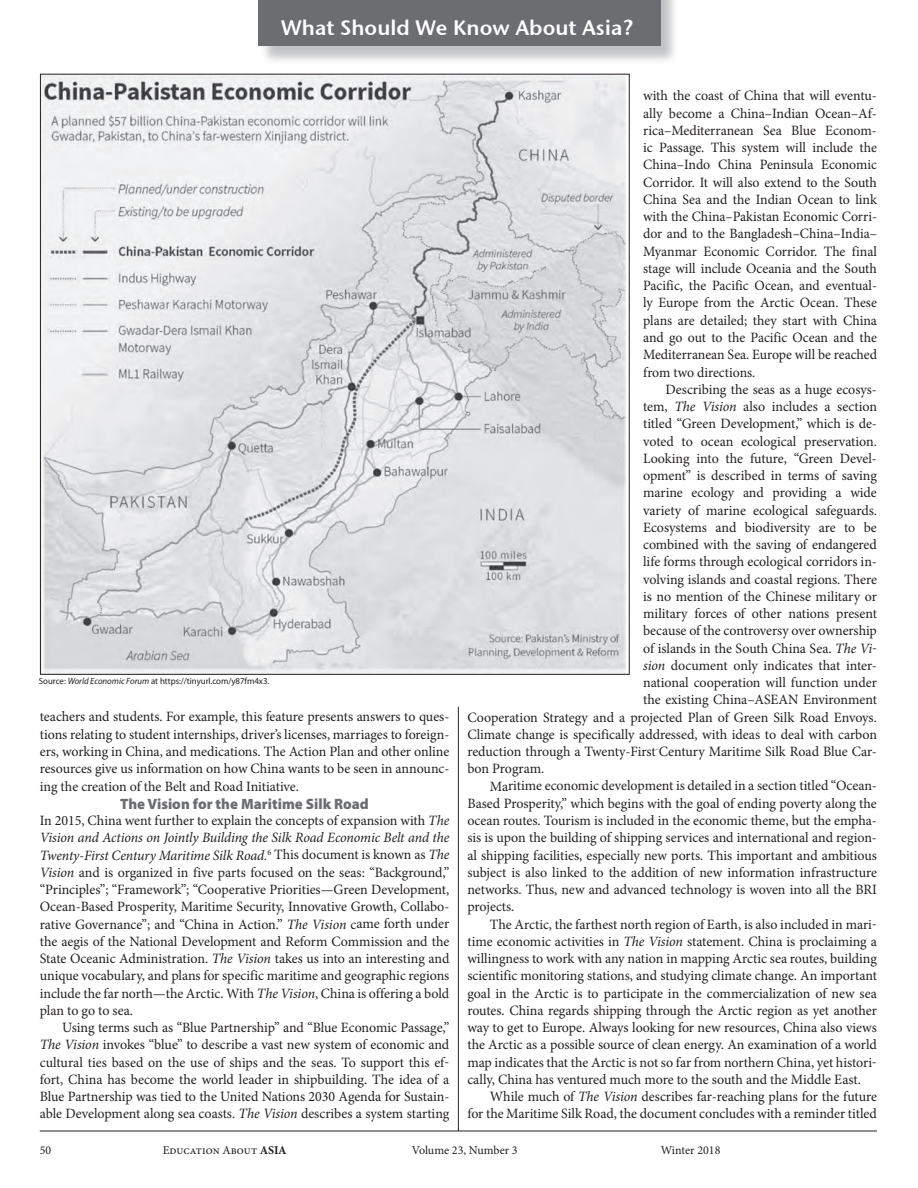
<style>
.page{position:relative;width:918px;height:1188px;background:#fff}
.page>*{position:absolute;margin:0;border:0;box-sizing:border-box;transform-origin:0 0}
.t1{font:21px "Stone Sans Sem ITCTT Semi";color:#fff}
.t2{font:900 15px "Myriad Pro";color:#6c6d70}
.t3{font:14.25px/17.2px "Minion Pro";color:#231f20;text-align:justify}
.t4{font:12px "Minion Pro";color:#231f20}
.t5{font:9px "Myriad Pro";color:#231f20}
.s1{font-style:italic}
.s2{font-weight:700}
</style>
<div class="page">
<hr style="left:40px;top:1131px;width:837px;height:1px;background:#231f20">
<div style="left:260px;top:0;width:419px;height:65px;background:#808285;opacity:.48"></div>
<div style="left:258px;top:0;width:402px;height:46px;background:#6c6d70"></div>
<hr style="left:458px;top:707px;width:1px;height:424px;background:#231f20">
<img style="left:42px;top:76px;width:583px;height:597px">
<h1 class="t1" style="left:281px;top:10px;width:354px">What Should We Know About Asia?</h1>
<p class="t5" style="left:39px;top:676px;width:232px">Source: <span class="s1">World Economic Forum</span> at https://tinyurl.com/y87fm4x3.</p>
<p class="t3" style="left:40px;top:708px;width:411px">teachers and students. For example, this feature presents answers to ques&shy;tions relating to student internships, driver’s licenses, marriages to foreign&shy;ers, working in China, and medications. The Action Plan and other online resources give us information on how China wants to be seen in announc&shy;ing the creation of the Belt and Road Initiative.</p>
<p class="t2" style="left:120px;top:794px;width:250px">The Vision for the Maritime Silk Road</p>
<p class="t3" style="left:40px;top:812px;width:411px">In 2015, China went further to explain the concepts of expansion with <span class="s1">The Vision and Actions on Jointly Building the Silk Road Economic Belt and the Twenty-First Century Maritime Silk Road.</span><sup>6</sup> This document is known as <span class="s1">The Vision</span> and is organized in five parts focused on the seas: “Background,” “Principles”; “Framework”; “Cooperative Priorities—Green Development, Ocean-Based Prosperity, Maritime Security, Innovative Growth, Collabo&shy;rative Governance”; and “China in Action.” <span class="s1">The Vision</span> came forth under the aegis of the National Development and Reform Commission and the State Oceanic Administration. <span class="s1">The Vision</span> takes us into an interesting and unique vocabulary, and plans for specific maritime and geographic regions include the far north—the Arctic. With <span class="s1">The Vision</span>, China is offering a bold plan to go to sea.</p>
<p class="t3" style="left:40px;top:1019px;width:411px;text-indent:22px">Using terms such as “Blue Partnership” and “Blue Economic Passage,” <span class="s1">The Vision</span> invokes “blue” to describe a vast new system of economic and cultural ties based on the use of ships and the seas. To support this ef&shy;fort, China has become the world leader in shipbuilding. The idea of a Blue Partnership was tied to the United Nations 2030 Agenda for Sustain&shy;able Development along sea coasts. <span class="s1">The Vision</span> describes a system starting</p>
<p class="t3" style="left:643px;top:87px;width:235px">with the coast of China that will eventu&shy;ally become a China–Indian Ocean–Af&shy;rica–Mediterranean Sea Blue Econom&shy;ic Passage. This system will include the China–Indo China Peninsula Economic Corridor. It will also extend to the South China Sea and the Indian Ocean to link with the China–Pakistan Economic Corri&shy;dor and to the Bangladesh–China–India– Myanmar Economic Corridor. The final stage will include Oceania and the South Pacific, the Pacific Ocean, and eventual&shy;ly Europe from the Arctic Ocean. These plans are detailed; they start with China and go out to the Pacific Ocean and the Mediterranean Sea. Europe will be reached from two directions.</p>
<p class="t3" style="left:666px;top:381px;width:213px">Describing the seas as a huge ecosys-</p>
<p class="t3" style="left:643px;top:398px;width:235px">tem, <span class="s1">The Vision</span> also includes a section</p>
<p class="t3" style="left:643px;top:415px;width:235px">titled “Green Development,” which is de-</p>
<p class="t3" style="left:643px;top:432px;width:235px">voted to ocean ecological preservation.</p>
<p class="t3" style="left:643px;top:450px;width:235px">Looking into the future, “Green Devel-</p>
<p class="t3" style="left:643px;top:467px;width:235px">opment” is described in terms of saving</p>
<p class="t3" style="left:643px;top:484px;width:235px">marine ecology and providing a wide</p>
<p class="t3" style="left:643px;top:501px;width:235px">variety of marine ecological safeguards.</p>
<p class="t3" style="left:643px;top:519px;width:235px">Ecosystems and biodiversity are to be</p>
<p class="t3" style="left:643px;top:536px;width:235px">combined with the saving of endangered</p>
<p class="t3" style="left:643px;top:553px;width:235px">life forms through ecological corridors in-</p>
<p class="t3" style="left:643px;top:570px;width:235px">volving islands and coastal regions. There</p>
<p class="t3" style="left:643px;top:588px;width:235px">is no mention of the Chinese military or</p>
<p class="t3" style="left:643px;top:605px;width:235px">military forces of other nations present</p>
<p class="t3" style="left:643px;top:622px;width:235px">because of the controversy over ownership</p>
<p class="t3" style="left:643px;top:639px;width:235px">of islands in the South China Sea. <span class="s1">The Vi-</span></p>
<p class="t3" style="left:643px;top:657px;width:235px"><span class="s1">sion</span> document only indicates that inter-</p>
<p class="t3" style="left:643px;top:674px;width:235px">national cooperation will function under</p>
<p class="t3" style="left:643px;top:691px;width:235px">the existing China–ASEAN Environment</p>
<p class="t3" style="left:467px;top:708px;width:411px">Cooperation Strategy and a projected Plan of Green Silk Road Envoys.</p>
<p class="t3" style="left:467px;top:726px;width:411px">Climate change is specifically addressed, with ideas to deal with carbon</p>
<p class="t3" style="left:467px;top:743px;width:411px">reduction through a Twenty-First<sup>-</sup>Century Maritime Silk Road Blue Car-</p>
<p class="t3" style="left:467px;top:760px;width:78px">bon Program.</p>
<p class="t3" style="left:490px;top:777px;width:389px">Maritime economic development is detailed in a section titled “Ocean-</p>
<p class="t3" style="left:467px;top:795px;width:411px">Based Prosperity,” which begins with the goal of ending poverty along the</p>
<p class="t3" style="left:467px;top:812px;width:411px">ocean routes. Tourism is included in the economic theme, but the empha-</p>
<p class="t3" style="left:467px;top:829px;width:411px">sis is upon the building of shipping services and international and region-</p>
<p class="t3" style="left:467px;top:846px;width:411px">al shipping facilities, especially new ports. This important and ambitious</p>
<p class="t3" style="left:467px;top:864px;width:411px">subject is also linked to the addition of new information infrastructure</p>
<p class="t3" style="left:467px;top:881px;width:411px">networks. Thus, new and advanced technology is woven into all the BRI</p>
<p class="t3" style="left:467px;top:898px;width:49px">projects.</p>
<p class="t3" style="left:490px;top:915px;width:389px">The Arctic, the farthest north region of Earth, is also included in mari-</p>
<p class="t3" style="left:467px;top:933px;width:411px">time economic activities in <span class="s1">The Vision</span> statement. China is proclaiming a</p>
<p class="t3" style="left:467px;top:950px;width:411px">willingness to work with any nation in mapping Arctic sea routes, building</p>
<p class="t3" style="left:467px;top:967px;width:411px">scientific monitoring stations, and studying climate change. An important</p>
<p class="t3" style="left:467px;top:984px;width:411px">goal in the Arctic is to participate in the commercialization of new sea</p>
<p class="t3" style="left:467px;top:1002px;width:411px">routes. China regards shipping through the Arctic region as yet another</p>
<p class="t3" style="left:467px;top:1019px;width:411px">way to get to Europe. Always looking for new resources, China also views</p>
<p class="t3" style="left:467px;top:1036px;width:411px">the Arctic as a possible source of clean energy. An examination of a world</p>
<p class="t3" style="left:467px;top:1053px;width:411px">map indicates that the Arctic is not so far from northern China, yet histori-</p>
<p class="t3" style="left:467px;top:1071px;width:395px">cally, China has ventured much more to the south and the Middle East.</p>
<p class="t3" style="left:490px;top:1088px;width:389px">While much of <span class="s1">The Vision</span> describes far-reaching plans for the future</p>
<p class="t3" style="left:467px;top:1105px;width:411px">for the Maritime Silk Road, the document concludes with a reminder titled</p>
<p class="t4" style="left:40px;top:1142px;width:13px">50</p>
<p class="t4" style="left:163px;top:1142px;width:125px">Education About <span class="s2">ASIA</span></p>
<p class="t4" style="left:412px;top:1142px;width:107px">Volume 23, Number 3</p>
<p class="t4" style="left:661px;top:1142px;width:61px">Winter 2018</p>
</div>
